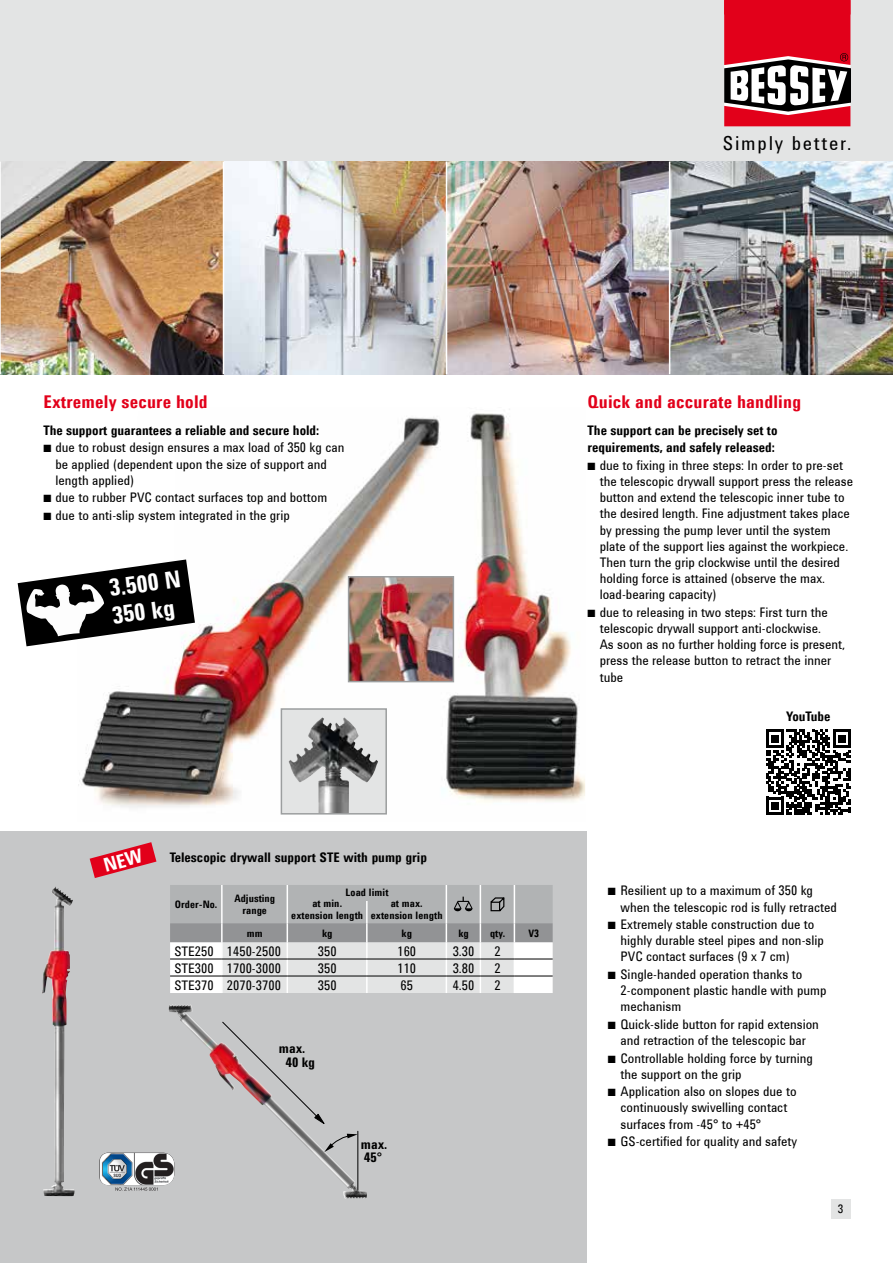
<style>
.page{position:relative;width:893px;height:1263px;background:#fff}
.page>*{position:absolute;margin:0;border:0;box-sizing:border-box;transform-origin:0 0}
.t1{font:700 24px/27.8px "Utah WGL Cond";color:#fff}
.t2{font:19.8px "Utah WGL Cond";letter-spacing:.09em;color:#000}
.t3{font:700 18px "Utah WGL Cond";letter-spacing:.01em;color:#e2001a}
.t4{font:13.5px/16.4px "Utah WGL Cond";color:#000}
.t5{font:700 13.5px/13.5px "Utah WGL Cond";color:#000}
.t6{font:13.5px "Utah WGL Condensed";color:#000}
.t7{font:12px "Utah WGL Cond";color:#000}
.t8{font:700 10.5px/12px "Utah WGL Cond";letter-spacing:.01em;color:#000;text-align:center}
.s1{font-family:"Utah WGL Condensed"}
.s2{font-family:"Utah WGL Cond"}
</style>
<div class="page">
<div style="left:0;top:0;width:893px;height:227px;background:#e3e4e4"></div>
<svg style="left:724px;top:15px;width:126px;height:111px;background:#b93e4c"></svg>
<div style="left:724px;top:0;width:126px;height:15px;background:#e2001a"></div>
<div style="left:0;top:832px;width:587px;height:431px;background:#c6c7c8"></div>
<div style="left:831px;top:1199px;width:19px;height:20px;background:#e3e4e4"></div>
<img style="left:42px;top:886px;width:15px;height:302px">
<img style="left:180px;top:1018px;width:174px;height:168px">
<img style="left:169px;top:1004px;width:23px;height:14px">
<img style="left:343px;top:1186px;width:24px;height:13px">
<svg style="left:347px;top:1181px;width:8px;height:8px"></svg>
<svg style="left:177px;top:1012px;width:7px;height:6px"></svg>
<svg style="left:221px;top:1021px;width:103px;height:103px"></svg>
<hr style="left:357px;top:1131px;width:1px;height:59px;background:#000">
<svg style="left:324px;top:1134px;width:34px;height:18px"></svg>
<img style="left:1px;top:162px;width:892px;height:212px">
<hr style="left:446px;top:162px;width:1px;height:212px;background:#fff">
<hr style="left:669px;top:162px;width:1px;height:212px;background:#fff">
<img style="left:78px;top:409px;width:507px;height:406px">
<svg style="left:284px;top:711px;width:100px;height:100px;background:#c7c8c8"></svg>
<img style="left:288px;top:717px;width:61px;height:94px">
<div style="left:281px;top:708px;width:106px;height:106px;border:2px solid #9c9e9f"></div>
<img style="left:351px;top:579px;width:100px;height:100px">
<div style="left:348px;top:576px;width:106px;height:106px;border:2px solid #9c9e9f"></div>
<svg style="left:18px;top:559px;width:177px;height:87px"></svg>
<img style="left:56px;top:584px;width:38px;height:24px">
<hr style="left:223px;top:162px;width:1px;height:212px;background:#fff">
<hr style="left:0;top:162px;width:1px;height:212px;background:#fff">
<svg style="left:766px;top:730px;width:85px;height:85px"></svg>
<svg style="left:170px;top:885px;width:383px;height:108px;background:#c2c3c4"></svg>
<img style="left:99px;top:1152px;width:75px;height:33px">
<svg style="left:115px;top:1187px;width:43px;height:4px"></svg>
<svg style="left:90px;top:842px;width:66px;height:36px"></svg>
<h2 class="t2" style="left:723px;top:128px;width:130px">Simply better.</h2>
<h3 class="t3" style="left:43px;top:389px;width:166px">Extremely secure hold</h3>
<h3 class="t3" style="left:588px;top:389px;width:215px">Quick and accurate handling</h3>
<p class="t5" style="left:588px;top:421px;width:191px;line-height:17.4px">The support can be precisely set to requirements, and safely released:</p>
<p class="t4" style="left:600px;top:456px;width:255px">due to fixing in three steps: In order to pre-set the telescopic drywall support press the release button and extend the telescopic inner tube to the desired length. Fine adjustment takes place by pressing the pump lever until the system plate of the support lies against the workpiece.<br>Then turn the grip clockwise until the desired holding force is attained (observe the max. load-bearing capacity)<br>due to releasing in two steps: First turn the telescopic drywall support anti-clockwise.<br>As soon as no further holding force is present, press the release button to retract the inner tube</p>
<p class="t5" style="left:43px;top:423px;width:277px">The support guarantees a reliable and secure hold:</p>
<p class="t4" style="left:55px;top:439px;width:290px;line-height:16.8px">due to robust design ensures a max load of 350 kg can be applied (dependent upon the size of support and length applied)<br>due to rubber PVC contact surfaces top and bottom due to anti-slip system integrated in the grip</p>
<h1 class="t1" style="left:106px;top:574px;width:75px;rotate:-8deg">3.500 N<br>350 kg</h1>
<p class="t5" style="left:170px;top:850px;width:259px">Telescopic drywall support STE with pump grip</p>
<p class="t8" style="left:175px;top:898px;width:44px">Order-No.</p>
<p class="t8" style="left:234px;top:892px;width:42px">Adjusting range</p>
<p class="t8" style="left:346px;top:886px;width:44px">Load limit</p>
<p class="t8" style="left:291px;top:897px;width:73px">at min. extension length</p>
<p class="t8" style="left:371px;top:897px;width:73px">at max. extension length</p>
<p class="t8" style="left:247px;top:926px;width:17px">mm</p>
<p class="t8" style="left:322px;top:926px;width:12px">kg</p>
<p class="t8" style="left:402px;top:926px;width:12px">kg</p>
<p class="t8" style="left:458px;top:926px;width:12px">kg</p>
<p class="t8" style="left:490px;top:926px;width:17px">qty.</p>
<p class="t8" style="left:528px;top:926px;width:12px">V3</p>
<p class="t4" style="left:174px;top:942px;width:108px">STE250 1450-2500</p>
<p class="t4" style="left:318px;top:942px;width:20px">350</p>
<p class="t4" style="left:397px;top:942px;width:20px">160</p>
<p class="t4" style="left:453px;top:942px;width:23px">3.<span class="s1">3</span>0</p>
<p class="t4" style="left:494px;top:942px;width:8px">2</p>
<p class="t4" style="left:174px;top:959px;width:108px">STE300 1700-3000</p>
<p class="t4" style="left:318px;top:959px;width:20px">350</p>
<p class="t4" style="left:397px;top:959px;width:20px">110</p>
<p class="t6" style="left:453px;top:958px;width:23px">3<span class="s2">.</span>80</p>
<p class="t4" style="left:494px;top:959px;width:8px">2</p>
<p class="t4" style="left:174px;top:976px;width:108px">STE370 2070-3700</p>
<p class="t4" style="left:318px;top:976px;width:20px">350</p>
<p class="t4" style="left:401px;top:976px;width:14px">65</p>
<p class="t6" style="left:453px;top:975px;width:23px">4<span class="s2">.</span>5<span class="s2">0</span></p>
<p class="t4" style="left:494px;top:976px;width:8px">2</p>
<p class="t5" style="left:286px;top:1041px;width:31px;text-indent:-7px">max.<br>40 kg</p>
<p class="t5" style="left:361px;top:1137px;width:28px">max.<br>45°</p>
<p class="t5" style="left:786px;top:709px;width:46px">YouTube</p>
<p class="t4" style="left:621px;top:882px;width:218px">Resilient up to a maximum of 350 kg when the telescopic rod is fully retracted</p>
<p class="t4" style="left:621px;top:916px;width:205px">Extremely stable construction due to highly durable steel pipes and non-slip<br>PVC contact surfaces (9 x 7 cm)</p>
<p class="t4" style="left:621px;top:966px;width:207px">Single-handed operation thanks to<br>2-component plastic handle with pump mechanism</p>
<p class="t4" style="left:621px;top:1015px;width:200px">Quick-slide button for rapid extension and retraction of the telescopic bar</p>
<p class="t4" style="left:621px;top:1049px;width:194px">Controllable holding force by turning the support on the grip</p>
<p class="t4" style="left:621px;top:1083px;width:177px">Application also on slopes due to continuously swivelling contact surfaces from -45° to +45°</p>
<p class="t4" style="left:621px;top:1133px;width:178px">GS-certified for quality and safety</p>
<p class="t7" style="left:838px;top:1200px;width:7px">3</p>
</div>
